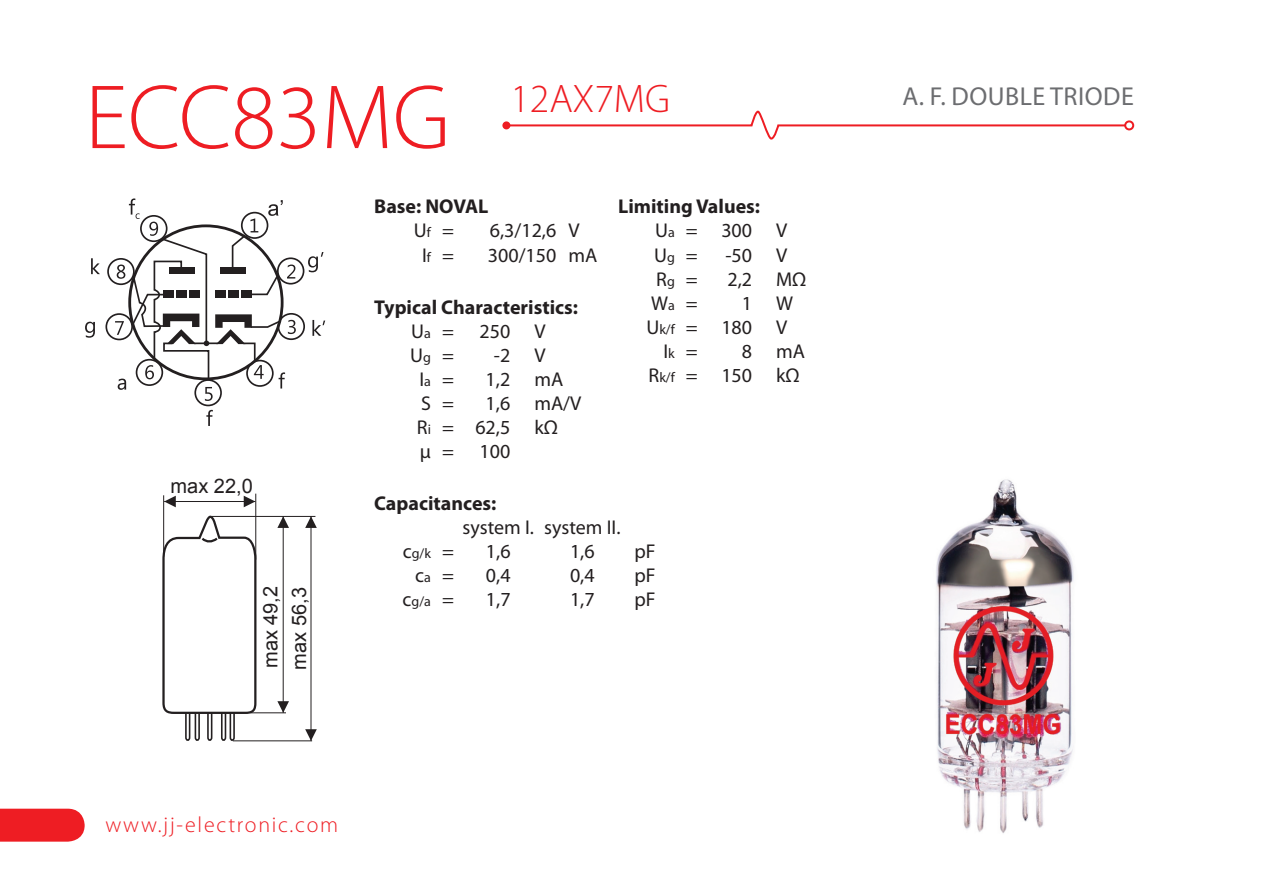
<style>
.page{position:relative;width:1276px;height:879px;background:#fff}
.page>*{position:absolute;margin:0;border:0;box-sizing:border-box;transform-origin:0 0}
.t1{font:300 92px "Myriad Pro";color:#ee1d23}
.t2{font:300 40px "Myriad Pro";color:#ee1d23}
.t3{font:26px "Myriad Pro";letter-spacing:.02em;color:#6c6d70}
.t4{font:300 22px "Myriad Pro";letter-spacing:.08em;color:#ee1d23}
.t5{font:20px/24px "Myriad Pro";color:#231f20}
.t6{font:700 20px/24px "Myriad Pro";color:#231f20}
.t7{font:20px "Arial";color:#231f20}
.t8{font:14px "Myriad Pro";color:#231f20}
.s1{font-weight:400}
.s2{font-weight:400;font-size:14px}
.s3{font-size:14px}
.s4{font-size:20px}
</style>
<div class="page">
<svg style="left:0;top:808px;width:85px;height:33px;background:#ef2a30"></svg>
<svg style="left:505px;top:110px;width:622px;height:30px"></svg>
<div style="left:502px;top:121px;width:8px;height:8px;background:#ee1d23;border-radius:50%"></div>
<div style="left:1124px;top:120px;width:10px;height:10px;border:2px solid #ee1d23;border-radius:50%"></div>
<hr style="left:233px;top:740px;width:79px;height:1px;background:#231f20">
<hr style="left:212px;top:516px;width:103px;height:1px;background:#231f20">
<hr style="left:164px;top:501px;width:91px;height:1px;background:#231f20">
<svg style="left:164px;top:496px;width:12px;height:11px"></svg>
<svg style="left:244px;top:496px;width:11px;height:11px"></svg>
<hr style="left:283px;top:516px;width:1px;height:197px;background:#231f20">
<svg style="left:277px;top:516px;width:12px;height:12px"></svg>
<svg style="left:277px;top:701px;width:12px;height:11px"></svg>
<hr style="left:311px;top:516px;width:1px;height:225px;background:#231f20">
<svg style="left:305px;top:729px;width:12px;height:12px"></svg>
<svg style="left:305px;top:516px;width:12px;height:12px"></svg>
<hr style="left:163px;top:495px;width:1px;height:62px;background:#231f20">
<hr style="left:255px;top:493px;width:1px;height:66px;background:#231f20">
<svg style="left:162px;top:514px;width:96px;height:227px"></svg>
<hr style="left:250px;top:712px;width:36px;height:1px;background:#231f20">
<div style="left:107px;top:258px;width:28px;height:27px;border:2px solid #231f20;border-radius:50%"></div>
<div style="left:277px;top:257px;width:27px;height:27px;border:2px solid #231f20;border-radius:50%"></div>
<div style="left:105px;top:313px;width:28px;height:27px;border:2px solid #231f20;border-radius:50%"></div>
<div style="left:194px;top:379px;width:28px;height:27px;border:2px solid #231f20;border-radius:50%"></div>
<div style="left:277px;top:313px;width:28px;height:27px;border:2px solid #231f20;border-radius:50%"></div>
<svg style="left:85px;top:322px;width:10px;height:16px"></svg>
<svg style="left:312px;top:320px;width:13px;height:16px"></svg>
<svg style="left:91px;top:258px;width:9px;height:16px"></svg>
<svg style="left:206px;top:410px;width:7px;height:16px"></svg>
<svg style="left:308px;top:252px;width:15px;height:20px"></svg>
<svg style="left:115px;top:198px;width:181px;height:203px"></svg>
<img style="left:936px;top:479px;width:138px;height:354px">
<h1 class="t1" style="left:85px;top:67px;width:367px">ECC83MG</h1>
<h2 class="t2" style="left:510px;top:76px;width:161px">12AX7MG</h2>
<h3 class="t3" style="left:902px;top:82px;width:233px">A. F. DOUBLE TRIODE</h3>
<p class="t7" style="left:171px;top:473px;width:84px">max 22,0</p>
<p class="t7" style="left:257px;top:668px;width:84px;rotate:-90deg">max 49,2</p>
<p class="t7" style="left:286px;top:669px;width:84px;rotate:-90deg">max 56,3</p>
<p class="t6" style="left:654px;top:195px;width:135px;text-indent:-36px">Limiting Values:<br><span class="s1">U</span><span class="s2">a</span> <span class="s1">= 300 V<br>U</span><span class="s2">g</span> <span class="s1">=</span></p>
<p class="t6" style="left:374px;top:195px;width:116px;text-align:center">Base: NOVAL<br><span class="s1">U</span><span class="s2">f</span> <span class="s1">=</span></p>
<p class="t5" style="left:490px;top:219px;width:91px">6,3/12,6 V</p>
<p class="t5" style="left:422px;top:243px;width:33px">I<span class="s3">f</span> =</p>
<p class="t5" style="left:488px;top:243px;width:111px">300/150 mA</p>
<p class="t6" style="left:411px;top:295px;width:168px;text-indent:-37px">Typical Characteristics:<br><span class="s1">U</span><span class="s2">a</span> <span class="s1">=</span></p>
<p class="t5" style="left:725px;top:243px;width:63px">-50 V</p>
<p class="t5" style="left:656px;top:267px;width:43px">R<span class="s3">g</span> =</p>
<p class="t5" style="left:727px;top:267px;width:80px">2,2 MΩ</p>
<p class="t5" style="left:651px;top:291px;width:48px">W<span class="s3">a</span> =</p>
<p class="t5" style="left:742px;top:291px;width:53px">1 W</p>
<p class="t5" style="left:646px;top:315px;width:142px">U<span class="s3">k/f</span> = 180 V</p>
<p class="t5" style="left:663px;top:339px;width:36px">I<span class="s3">k</span> =</p>
<p class="t5" style="left:479px;top:319px;width:67px">250 V</p>
<p class="t5" style="left:648px;top:339px;width:158px;text-align:right">8 mA<br>R<span class="s3">k/f</span> = 150 kΩ</p>
<p class="t5" style="left:410px;top:343px;width:45px">U<span class="s3">g</span> =</p>
<p class="t5" style="left:494px;top:343px;width:53px">-2 V</p>
<p class="t5" style="left:419px;top:367px;width:36px">I<span class="s3">a</span> =</p>
<p class="t5" style="left:486px;top:367px;width:79px">1,2 mA</p>
<p class="t5" style="left:421px;top:391px;width:34px">S =</p>
<p class="t5" style="left:417px;top:391px;width:166px;text-indent:69px">1,6 mA/V<br>R<span class="s3">i</span> = 62,5 kΩ<br>µ =</p>
<p class="t5" style="left:479px;top:439px;width:32px">100</p>
<p class="t6" style="left:374px;top:491px;width:124px">Capacitances:</p>
<p class="t5" style="left:462px;top:515px;width:159px">system I. system II.</p>
<p class="t8" style="left:403px;top:545px;width:53px"><span class="s4">c</span>g/k <span class="s4">=</span></p>
<p class="t5" style="left:486px;top:539px;width:26px">1,6</p>
<p class="t5" style="left:570px;top:539px;width:26px">1,6</p>
<p class="t5" style="left:634px;top:539px;width:23px">pF</p>
<p class="t5" style="left:415px;top:563px;width:40px">c<span class="s3">a</span> =</p>
<p class="t5" style="left:486px;top:563px;width:26px">0,4</p>
<p class="t5" style="left:570px;top:563px;width:26px">0,4</p>
<p class="t5" style="left:634px;top:563px;width:23px">pF</p>
<p class="t8" style="left:403px;top:593px;width:53px"><span class="s4">c</span>g/a <span class="s4">=</span></p>
<p class="t5" style="left:486px;top:587px;width:26px">1,7</p>
<p class="t5" style="left:570px;top:587px;width:26px">1,7</p>
<p class="t5" style="left:634px;top:587px;width:23px">pF</p>
<p class="t4" style="left:105px;top:812px;width:234px">www.jj-electronic.com</p>
</div>
